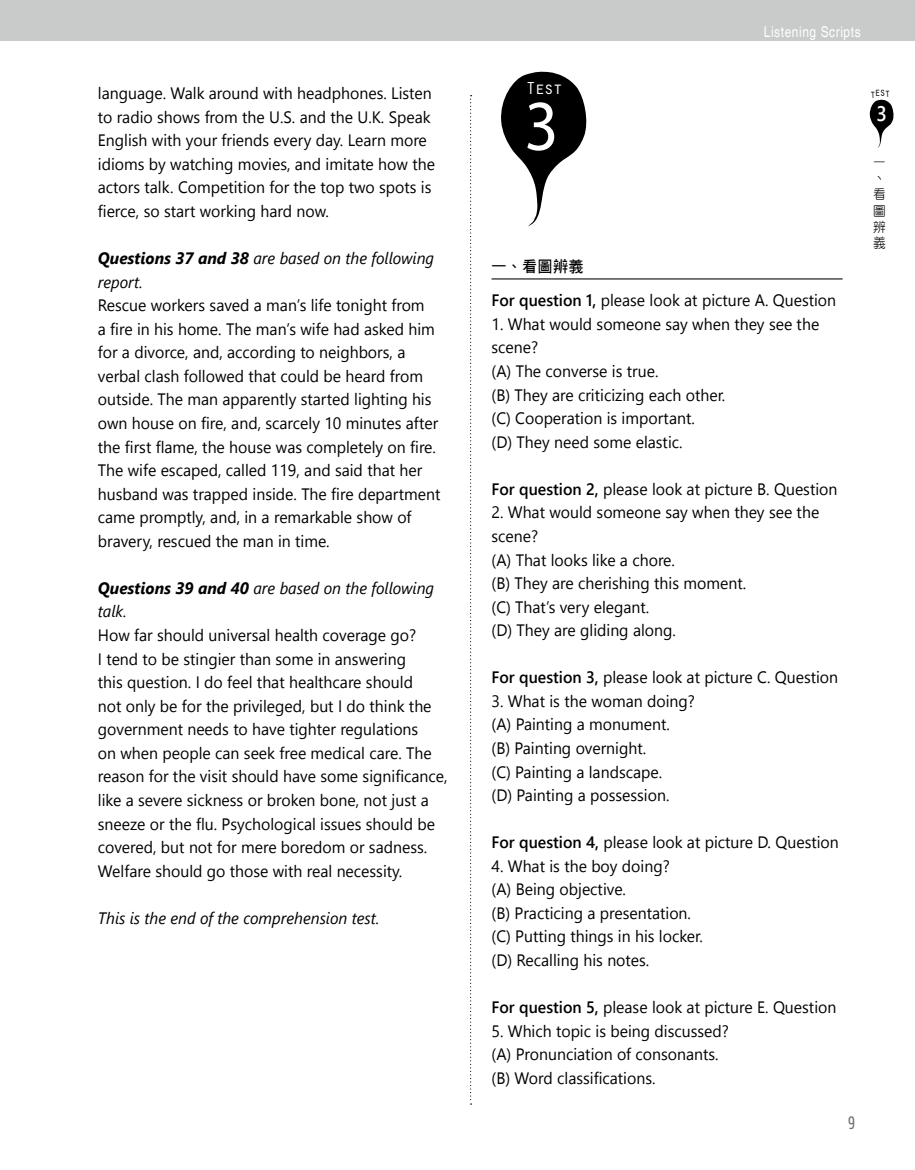
<style>
.page{position:relative;width:915px;height:1170px;background:#fff}
.page>*{position:absolute;margin:0;border:0;box-sizing:border-box;transform-origin:0 0}
.t1{font:72px "Myriad Pro";color:#fff;scale:.92 1}
.t2{font:600 21px "Segoe UI";color:#fff;scale:.9 1}
.t3{font:18px "Orator Std";color:#fff}
.t4{font:18px "Share";color:#727171;scale:.9 1}
.t5{font:16.5px/23.5px "Segoe UI";color:#000;scale:.96 1}
.t6{font:italic 16.5px/23.5px "Segoe UI";color:#000;scale:.96 1}
.t7{font:15.6px "DF Hei W7 WIN BF";color:#000;scale:.96 1}
.t8{font:14.85px "Helvetica";letter-spacing:.05em;color:#fff;scale:.8 1}
.t9{font:13.5px/16.2px "DF Yuan W3 WIN BF";color:#000;scale:.94 1}
.t10{font:11.7px "Orator Std";color:#000;scale:.84 1}
.s1{font-weight:700}
.s2{font-weight:600}
</style>
<div class="page">
<div style="left:0;top:0;width:914px;height:41px;background:#c9caca"></div>
<svg style="left:470px;top:95px;width:1px;height:1009px"></svg>
<svg style="left:869px;top:100px;width:25px;height:48px"></svg>
<hr style="left:491px;top:278px;width:351px;height:1px;background:#000">
<svg style="left:501px;top:71px;width:86px;height:155px"></svg>
<p class="t5" style="left:98px;top:81px;width:352px">language. Walk around with headphones. Listen to radio shows from the U.S. and the U.K. Speak English with your friends every day. Learn more idioms by watching movies, and imitate how the actors talk. Competition for the top two spots is fierce, so start working hard now.</p>
<p class="t6" style="left:98px;top:246px;width:352px"><span class="s1">Questions 37 and 38</span> are based on the following report.</p>
<p class="t5" style="left:98px;top:293px;width:358px">Rescue workers saved a man’s life tonight from<br>a fire in his home. The man’s wife had asked him for a divorce, and, according to neighbors, a verbal clash followed that could be heard from outside. The man apparently started lighting his own house on fire, and, scarcely 10 minutes after the first flame, the house was completely on fire.<br>The wife escaped, called 119, and said that her husband was trapped inside. The fire department came promptly, and, in a remarkable show of bravery, rescued the man in time.</p>
<p class="t6" style="left:98px;top:575px;width:352px"><span class="s1">Questions 39 and 40</span> are based on the following talk.</p>
<p class="t5" style="left:98px;top:622px;width:365px">How far should universal health coverage go?<br>I tend to be stingier than some in answering<br>this question. I do feel that healthcare should<br>not only be for the privileged, but I do think the government needs to have tighter regulations<br>on when people can seek free medical care. The reason for the visit should have some significance, like a severe sickness or broken bone, not just a sneeze or the flu. Psychological issues should be covered, but not for mere boredom or sadness.<br>Welfare should go those with real necessity.</p>
<p class="t6" style="left:98px;top:905px;width:295px">This is the end of the comprehension test.</p>
<p class="t8" style="left:763px;top:23px;width:122px">Listening Scripts</p>
<p class="t3" style="left:525px;top:75px;width:39px">Test</p>
<h1 class="t1" style="left:524px;top:81px;width:38px">3</h1>
<p class="t7" style="left:491px;top:258px;width:97px">一、看圖辨義</p>
<p class="t5" style="left:491px;top:288px;width:360px"><span class="s2">For question 1,</span> please look at picture A. Question</p>
<p class="t5" style="left:491px;top:311px;width:343px">1. What would someone say when they see the scene?<br>(A) The converse is true.<br>(B) They are criticizing each other.<br>(C) Cooperation is important.<br>(D) They need some elastic.</p>
<p class="t5" style="left:491px;top:476px;width:362px"><span class="s2">For question 2,</span> please look at picture B. Question</p>
<p class="t5" style="left:491px;top:500px;width:343px">2. What would someone say when they see the scene?<br>(A) That looks like a chore.<br>(B) They are cherishing this moment.<br>(C) That’s very elegant.<br>(D) They are gliding along.</p>
<p class="t5" style="left:491px;top:665px;width:362px"><span class="s2">For question 3,</span> please look at picture C. Question</p>
<p class="t5" style="left:491px;top:688px;width:213px">3. What is the woman doing? (A) Painting a monument.<br>(B) Painting overnight.<br>(C) Painting a landscape.<br>(D) Painting a possession.</p>
<p class="t5" style="left:491px;top:829px;width:363px"><span class="s2">For question 4,</span> please look at picture D. Question</p>
<p class="t5" style="left:491px;top:853px;width:221px">4. What is the boy doing?<br>(A) Being objective.<br>(B) Practicing a presentation. (C) Putting things in his locker. (D) Recalling his notes.</p>
<p class="t5" style="left:491px;top:994px;width:360px"><span class="s2">For question 5,</span> please look at picture E. Question</p>
<p class="t5" style="left:491px;top:1018px;width:249px">5. Which topic is being discussed? (A) Pronunciation of consonants. (B) Word classifications.</p>
<p class="t4" style="left:847px;top:1113px;width:10px">9</p>
<p class="t10" style="left:869px;top:85px;width:26px;rotate:-2deg">test</p>
<p class="t2" style="left:876px;top:98px;width:13px">3</p>
<p class="t9" style="left:872px;top:154px;width:15px">一、看圖辨義</p>
</div>
